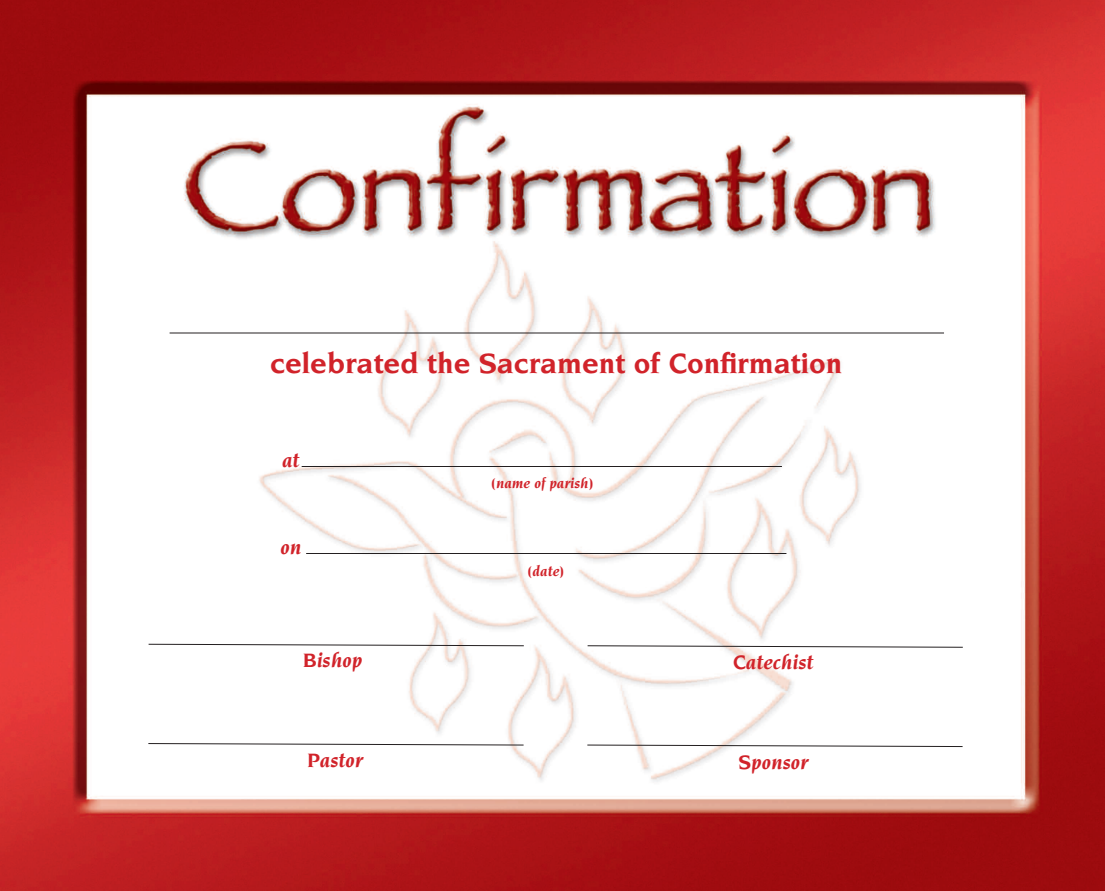
<style>
.page{position:relative;width:1105px;height:891px;background:#fff}
.page>*{position:absolute;margin:0;border:0;box-sizing:border-box;transform-origin:0 0}
.t1{font:700 30px "Novarese Std";color:#d1232a}
.t2{font:italic 700 21px "Novarese Std";color:#d1232a}
.t3{font:italic 700 15px "Novarese Std";color:#d1232a}
</style>
<div class="page">
<img style="left:0;top:0;width:1104px;height:891px">
<hr style="left:170px;top:333px;width:774px;height:1px;background:#231f20">
<hr style="left:302px;top:466px;width:480px;height:1px;background:#231f20">
<hr style="left:306px;top:553px;width:480px;height:1px;background:#231f20">
<svg style="left:148px;top:644px;width:376px;height:3px"></svg>
<svg style="left:587px;top:645px;width:376px;height:3px"></svg>
<svg style="left:148px;top:743px;width:376px;height:3px"></svg>
<svg style="left:586px;top:744px;width:377px;height:3px"></svg>
<p class="t1" style="left:270px;top:351px;width:573px">celebrated the Sacrament of Confirmation</p>
<p class="t2" style="left:282px;top:451px;width:19px">at</p>
<p class="t2" style="left:280px;top:538px;width:22px">on</p>
<p class="t3" style="left:491px;top:477px;width:104px">(name of parish)</p>
<p class="t3" style="left:527px;top:565px;width:38px">(date)</p>
<p class="t2" style="left:303px;top:652px;width:61px">Bishop</p>
<p class="t2" style="left:733px;top:653px;width:82px">Catechist</p>
<p class="t2" style="left:307px;top:752px;width:57px">Pastor</p>
<p class="t2" style="left:738px;top:753px;width:71px">Sponsor</p>
</div>
